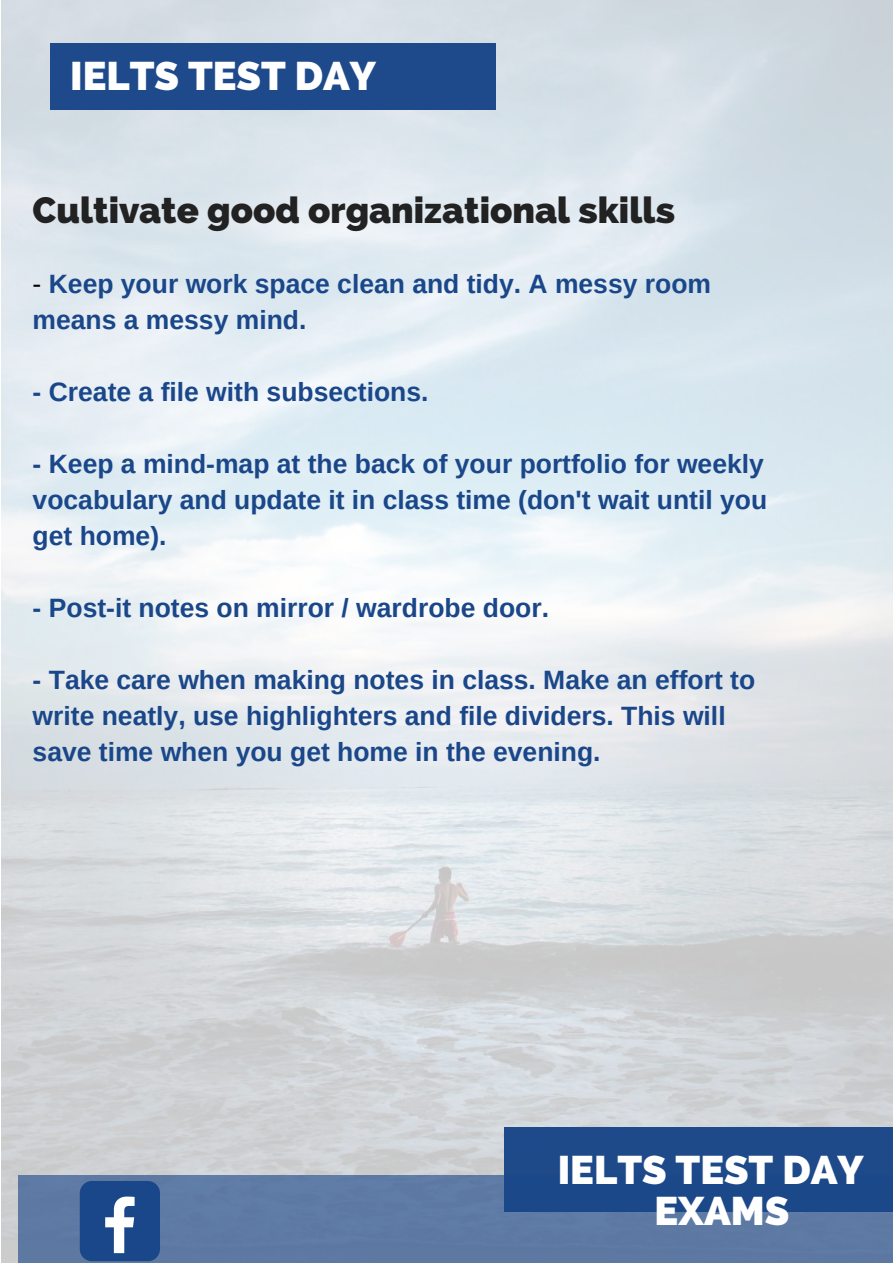
<style>
.page{position:relative;width:893px;height:1263px;background:#fff}
.page>*{position:absolute;margin:0;border:0;box-sizing:border-box;transform-origin:0 0}
.t1{font:800 39.75px/41.7px "Raleway";color:#fff;text-align:center}
.t2{font:800 36.45px "Raleway";color:#222}
.t3{font:700 26.55px/36px "Arimo";color:#1a4789}
.s1{font-weight:400;color:#000}
</style>
<div class="page">
<img style="left:1px;top:0;width:892px;height:1263px">
<div style="left:18px;top:1175px;width:875px;height:88px;background:#5d7aa4"></div>
<div style="left:80px;top:1181px;width:80px;height:80px;background:#1a4789;border-radius:12px"></div>
<svg style="left:105px;top:1196px;width:30px;height:57px"></svg>
<div style="left:504px;top:1127px;width:389px;height:85px;background:#1a4789"></div>
<div style="left:50px;top:43px;width:445px;height:66px;background:#1a4789"></div>
<h1 class="t1" style="left:70px;top:56px;width:307px">IELTS TEST DAY</h1>
<h2 class="t2" style="left:33px;top:190px;width:644px">Cultivate good organizational skills</h2>
<p class="t3" style="left:33px;top:266px;width:680px"><span class="s1">-</span> Keep your work space clean and tidy. A messy room means a messy mind.</p>
<p class="t3" style="left:33px;top:374px;width:397px">- Create a file with subsections.</p>
<p class="t3" style="left:33px;top:446px;width:736px">- Keep a mind-map at the back of your portfolio for weekly vocabulary and update it in class time (don't wait until you get home).</p>
<p class="t3" style="left:33px;top:590px;width:518px">- Post-it notes on mirror / wardrobe door.</p>
<p class="t3" style="left:33px;top:662px;width:724px">- Take care when making notes in class. Make an effort to write neatly, use highlighters and file dividers. This will save time when you get home in the evening.</p>
<h1 class="t1" style="left:558px;top:1149px;width:307px">IELTS TEST DAY<br>EXAMS</h1>
</div>
